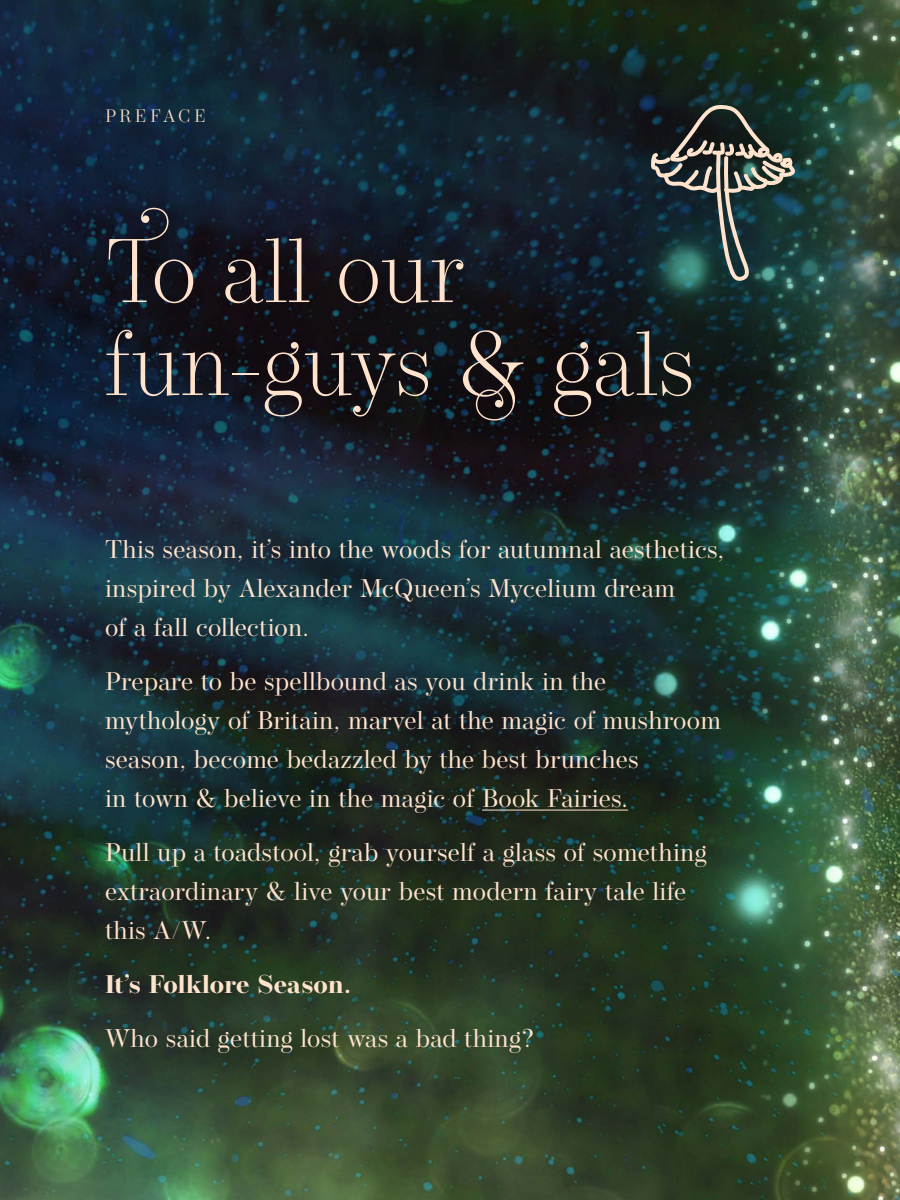
<style>
.page{position:relative;width:900px;height:1200px;background:#fff}
.page>*{position:absolute;margin:0;border:0;box-sizing:border-box;transform-origin:0 0}
.t1{font:200 90px/93px "Operetta 12";color:#ffe3cc}
.t2{font:25.5px/39px "Operetta 12";letter-spacing:.01em;color:#ffe3cc}
.t3{font:700 25.5px "Operetta 12";letter-spacing:.01em;color:#ffe3cc}
.t4{font:300 18px "Operetta 12";letter-spacing:.185em;color:#ffe3cc}
</style>
<div class="page">
<img style="left:0;top:0;width:900px;height:1200px">
<hr style="left:482px;top:810px;width:146px;height:1px;background:#ffe3cc">
<svg style="left:651px;top:104px;width:144px;height:178px;background:#374947"></svg>
<p class="t4" style="left:105px;top:105px;width:102px">PREFACE</p>
<h1 class="t1" style="left:105px;top:224px;width:592px">To all our fun-guys &amp; gals</h1>
<p class="t2" style="left:105px;top:530px;width:621px">This season, it’s into the woods for autumnal aesthetics, inspired by Alexander McQueen’s Mycelium dream<br>of a fall collection.</p>
<p class="t2" style="left:105px;top:662px;width:618px">Prepare to be spellbound as you drink in the mythology of Britain, marvel at the magic of mushroom season, become bedazzled by the best brunches<br>in town &amp; believe in the magic of Book Fairies.</p>
<p class="t2" style="left:105px;top:833px;width:603px">Pull up a toadstool, grab yourself a glass of something extraordinary &amp; live your best modern fairy tale life this A/W.</p>
<p class="t3" style="left:105px;top:970px;width:247px">It’s Folklore Season.</p>
<p class="t2" style="left:105px;top:1019px;width:431px">Who said getting lost was a bad thing?</p>
</div>
